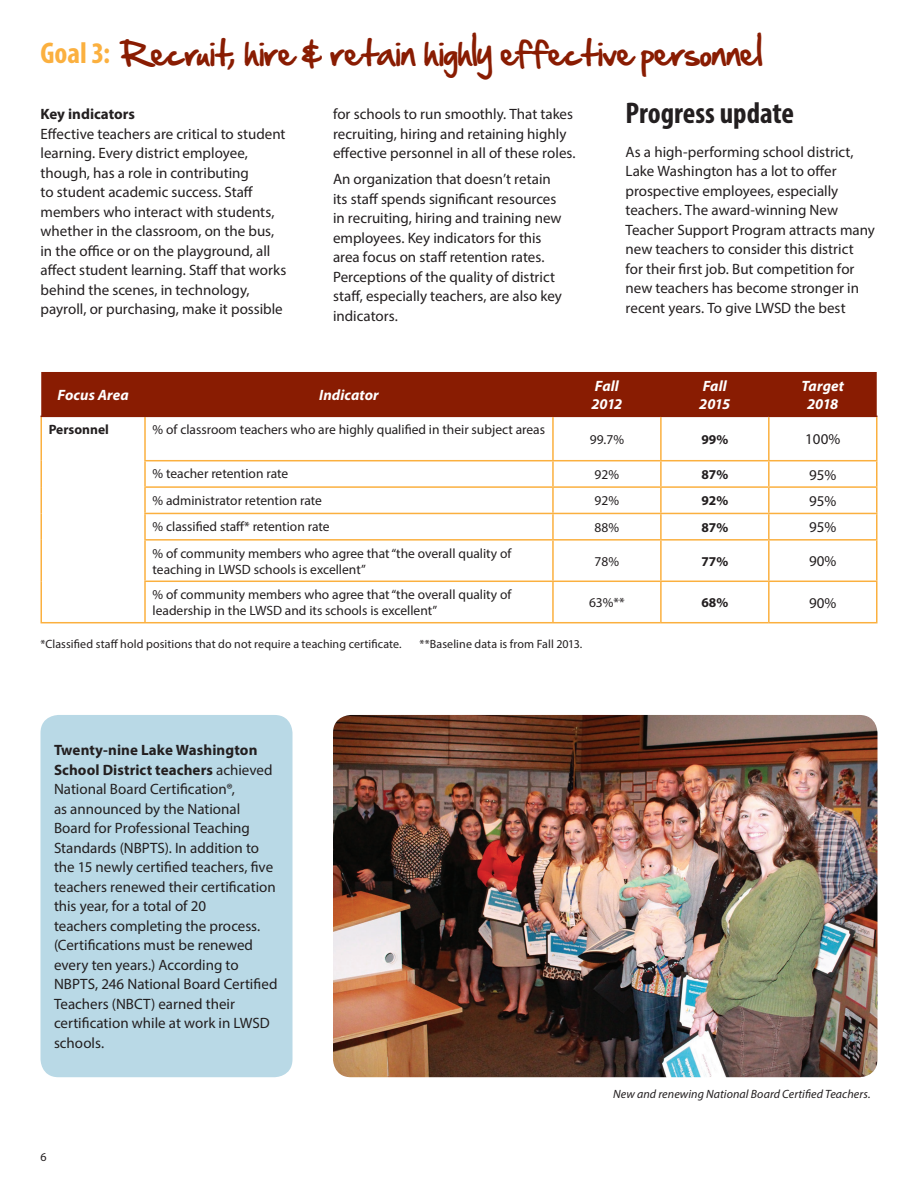
<style>
.page{position:relative;width:918px;height:1188px;background:#fff}
.page>*{position:absolute;margin:0;border:0;box-sizing:border-box;transform-origin:0 0}
.Goals_Header{font:30px "Handof Sean";letter-spacing:-.01em;color:#891c02}
.strategic_goals_page{font:700 condensed 30px "Myriad Pro";color:#231f20}
.body{font:15px/19.5px "Myriad Pro";color:#231f20}
.Objectives___Strateg{font:italic 700 15px/18px "Myriad Pro";letter-spacing:.005em;color:#fff}
.bold_subheads_10_pt{font:700 15px "Myriad Pro";color:#231f20}
.Table_Basic_Paragrap{font:13.5px/16.2px "Myriad Pro";color:#231f20}
.Table_Basic_Paragrap-2{font:700 13.5px "Myriad Pro";color:#231f20}
.bold_subheads_9_pt{font:700 13.5px "Myriad Pro";color:#231f20}
.body-2{font:12px "Myriad Pro";letter-spacing:.005em;color:#231f20}
.t1{font:italic 12px "Myriad Pro";letter-spacing:.01em;color:#231f20}
.s1{font-family:"Myriad Pro";font-weight:700;font-stretch:condensed;color:#fbb03f}
.s2{font-weight:700}
</style>
<div class="page">
<div style="left:41px;top:372px;width:836px;height:44px;background:#891c02"></div>
<hr style="left:144px;top:581px;width:409px;height:1px;background:#fbb03f">
<hr style="left:145px;top:622px;width:408px;height:1px;background:#fbb03f">
<hr style="left:553px;top:581px;width:108px;height:1px;background:#fbb03f">
<hr style="left:661px;top:581px;width:108px;height:1px;background:#fbb03f">
<hr style="left:553px;top:622px;width:108px;height:1px;background:#fbb03f">
<hr style="left:661px;top:622px;width:108px;height:1px;background:#fbb03f">
<hr style="left:769px;top:581px;width:108px;height:1px;background:#fbb03f">
<hr style="left:769px;top:622px;width:108px;height:1px;background:#fbb03f">
<hr style="left:40px;top:417px;width:2px;height:44px;background:#fbb03f">
<hr style="left:144px;top:417px;width:2px;height:43px;background:#fbb03f">
<hr style="left:40px;top:461px;width:2px;height:26px;background:#fbb03f">
<hr style="left:144px;top:461px;width:2px;height:25px;background:#fbb03f">
<hr style="left:40px;top:487px;width:2px;height:26px;background:#fbb03f">
<hr style="left:144px;top:488px;width:2px;height:25px;background:#fbb03f">
<hr style="left:40px;top:513px;width:2px;height:27px;background:#fbb03f">
<hr style="left:144px;top:514px;width:2px;height:25px;background:#fbb03f">
<hr style="left:40px;top:540px;width:2px;height:41px;background:#fbb03f">
<hr style="left:144px;top:541px;width:2px;height:40px;background:#fbb03f">
<hr style="left:40px;top:581px;width:2px;height:41px;background:#fbb03f">
<hr style="left:144px;top:582px;width:2px;height:40px;background:#fbb03f">
<hr style="left:40px;top:622px;width:105px;height:1px;background:#fbb03f">
<hr style="left:40px;top:416px;width:105px;height:1px;background:#891c02">
<hr style="left:145px;top:416px;width:408px;height:1px;background:#891c02">
<hr style="left:553px;top:416px;width:108px;height:1px;background:#891c02">
<hr style="left:661px;top:416px;width:108px;height:1px;background:#891c02">
<hr style="left:769px;top:416px;width:108px;height:1px;background:#891c02">
<hr style="left:552px;top:417px;width:2px;height:43px;background:#fbb03f">
<hr style="left:660px;top:417px;width:2px;height:43px;background:#fbb03f">
<hr style="left:768px;top:417px;width:2px;height:43px;background:#fbb03f">
<hr style="left:876px;top:417px;width:2px;height:43px;background:#fbb03f">
<hr style="left:144px;top:460px;width:409px;height:1px;background:#fbb03f">
<hr style="left:553px;top:460px;width:108px;height:1px;background:#fbb03f">
<hr style="left:552px;top:461px;width:2px;height:25px;background:#fbb03f">
<hr style="left:661px;top:460px;width:108px;height:1px;background:#fbb03f">
<hr style="left:660px;top:461px;width:2px;height:25px;background:#fbb03f">
<hr style="left:769px;top:460px;width:108px;height:1px;background:#fbb03f">
<hr style="left:768px;top:461px;width:2px;height:25px;background:#fbb03f">
<hr style="left:876px;top:461px;width:2px;height:25px;background:#fbb03f">
<hr style="left:144px;top:486px;width:409px;height:2px;background:#fbb03f">
<hr style="left:553px;top:486px;width:108px;height:2px;background:#fbb03f">
<hr style="left:552px;top:488px;width:2px;height:25px;background:#fbb03f">
<hr style="left:661px;top:486px;width:108px;height:2px;background:#fbb03f">
<hr style="left:660px;top:488px;width:2px;height:25px;background:#fbb03f">
<hr style="left:769px;top:486px;width:108px;height:2px;background:#fbb03f">
<hr style="left:768px;top:488px;width:2px;height:25px;background:#fbb03f">
<hr style="left:876px;top:488px;width:2px;height:25px;background:#fbb03f">
<hr style="left:144px;top:513px;width:409px;height:1px;background:#fbb03f">
<hr style="left:553px;top:513px;width:108px;height:1px;background:#fbb03f">
<hr style="left:552px;top:514px;width:2px;height:25px;background:#fbb03f">
<hr style="left:661px;top:513px;width:108px;height:1px;background:#fbb03f">
<hr style="left:660px;top:514px;width:2px;height:25px;background:#fbb03f">
<hr style="left:769px;top:513px;width:108px;height:1px;background:#fbb03f">
<hr style="left:768px;top:514px;width:2px;height:25px;background:#fbb03f">
<hr style="left:876px;top:514px;width:2px;height:25px;background:#fbb03f">
<hr style="left:144px;top:539px;width:409px;height:2px;background:#fbb03f">
<hr style="left:553px;top:539px;width:108px;height:2px;background:#fbb03f">
<hr style="left:552px;top:541px;width:2px;height:40px;background:#fbb03f">
<hr style="left:661px;top:539px;width:108px;height:2px;background:#fbb03f">
<hr style="left:660px;top:541px;width:2px;height:40px;background:#fbb03f">
<hr style="left:769px;top:539px;width:108px;height:2px;background:#fbb03f">
<hr style="left:768px;top:541px;width:2px;height:40px;background:#fbb03f">
<hr style="left:876px;top:541px;width:2px;height:40px;background:#fbb03f">
<hr style="left:552px;top:582px;width:2px;height:40px;background:#fbb03f">
<hr style="left:660px;top:582px;width:2px;height:40px;background:#fbb03f">
<hr style="left:768px;top:582px;width:2px;height:40px;background:#fbb03f">
<hr style="left:876px;top:582px;width:2px;height:40px;background:#fbb03f">
<div style="left:40px;top:715px;width:252px;height:362px;background:#b9d9e6;border-radius:18px"></div>
<img style="left:333px;top:715px;width:545px;height:362px">
<p class="Goals_Header" style="left:40px;top:32px;width:724px"><span class="s1">Goal 3:</span> Recruit, hire &amp; retain highly effective personnel</p>
<p class="bold_subheads_10_pt" style="left:40px;top:104px;width:96px">Key indicators</p>
<p class="body" style="left:40px;top:124px;width:247px">Effective teachers are critical to student learning. Every district employee, though, has a role in contributing<br>to student academic success. Staff members who interact with students, whether in the classroom, on the bus, in the office or on the playground, all affect student learning. Staff that works behind the scenes, in technology, payroll, or purchasing, make it possible</p>
<p class="strategic_goals_page" style="left:626px;top:94px;width:170px">Progress update</p>
<p class="body" style="left:626px;top:142px;width:251px">As a high-performing school district, Lake Washington has a lot to offer prospective employees, especially teachers. The award-winning New Teacher Support Program attracts many new teachers to consider this district for their first job. But competition for new teachers has become stronger in recent years. To give LWSD the best</p>
<p class="body" style="left:333px;top:104px;width:244px">for schools to run smoothly. That takes recruiting, hiring and retaining highly effective personnel in all of these roles.</p>
<p class="body" style="left:333px;top:169px;width:230px">An organization that doesn’t retain its staff spends significant resources in recruiting, hiring and training new employees. Key indicators for this area focus on staff retention rates.<br>Perceptions of the quality of district staff, especially teachers, are also key indicators.</p>
<p class="Objectives___Strateg" style="left:58px;top:385px;width:73px">Focus Area</p>
<p class="Objectives___Strateg" style="left:319px;top:385px;width:61px">Indicator</p>
<p class="Objectives___Strateg" style="left:591px;top:376px;width:33px">Fall<br>2012</p>
<p class="Objectives___Strateg" style="left:703px;top:376px;width:26px">Fall</p>
<p class="Objectives___Strateg" style="left:699px;top:394px;width:33px">2015</p>
<p class="Objectives___Strateg" style="left:802px;top:376px;width:44px">Target</p>
<p class="Objectives___Strateg" style="left:807px;top:394px;width:33px">2018</p>
<p class="bold_subheads_9_pt" style="left:49px;top:421px;width:62px">Personnel</p>
<p class="Table_Basic_Paragrap" style="left:153px;top:421px;width:394px">% of classroom teachers who are highly qualified in their subject areas</p>
<p class="Table_Basic_Paragrap" style="left:590px;top:431px;width:36px">99.7%</p>
<p class="Table_Basic_Paragrap-2" style="left:701px;top:430px;width:28px">99%</p>
<p class="body" style="left:805px;top:429px;width:36px">100%</p>
<p class="Table_Basic_Paragrap" style="left:153px;top:466px;width:137px">% teacher retention rate</p>
<p class="Table_Basic_Paragrap" style="left:595px;top:466px;width:26px">92%</p>
<p class="Table_Basic_Paragrap-2" style="left:701px;top:466px;width:28px">87%</p>
<p class="body" style="left:809px;top:465px;width:29px">95%</p>
<p class="Table_Basic_Paragrap" style="left:153px;top:492px;width:171px">% administrator retention rate</p>
<p class="Table_Basic_Paragrap" style="left:595px;top:492px;width:26px">92%</p>
<p class="Table_Basic_Paragrap-2" style="left:701px;top:492px;width:28px">92%</p>
<p class="body" style="left:809px;top:491px;width:29px">95%</p>
<p class="Table_Basic_Paragrap" style="left:153px;top:518px;width:179px">% classified staff* retention rate</p>
<p class="Table_Basic_Paragrap" style="left:595px;top:519px;width:26px">88%</p>
<p class="Table_Basic_Paragrap-2" style="left:701px;top:518px;width:28px">87%</p>
<p class="body" style="left:809px;top:517px;width:29px">95%</p>
<p class="Table_Basic_Paragrap" style="left:153px;top:545px;width:360px">% of community members who agree that “the overall quality of teaching in LWSD schools is excellent”</p>
<p class="Table_Basic_Paragrap" style="left:595px;top:553px;width:26px">78%</p>
<p class="Table_Basic_Paragrap-2" style="left:701px;top:552px;width:28px">77%</p>
<p class="body" style="left:809px;top:551px;width:29px">90%</p>
<p class="Table_Basic_Paragrap" style="left:153px;top:586px;width:360px">% of community members who agree that “the overall quality of leadership in the LWSD and its schools is excellent”</p>
<p class="Table_Basic_Paragrap" style="left:589px;top:594px;width:37px">63%**</p>
<p class="Table_Basic_Paragrap-2" style="left:701px;top:594px;width:28px">68%</p>
<p class="body" style="left:809px;top:593px;width:29px">90%</p>
<p class="body-2" style="left:40px;top:636px;width:363px">*Classified staff hold positions that do not require a teaching certificate.</p>
<p class="body-2" style="left:420px;top:636px;width:164px">**Baseline data is from Fall 2013.</p>
<p class="body" style="left:54px;top:740px;width:225px"><span class="s2">Twenty-nine Lake Washington<br>School District teachers</span> achieved<br>National Board Certification®,<br>as announced by the National<br>Board for Professional Teaching<br>Standards (NBPTS). In addition to the 15 newly certified teachers, five teachers renewed their certification this year, for a total of 20<br>teachers completing the process. (Certifications must be renewed every ten years.) According to<br>NBPTS, 246 National Board Certified<br>Teachers (NBCT) earned their certification while at work in LWSD schools.</p>
<p class="body-2" style="left:40px;top:1150px;width:8px">6</p>
<p class="t1" style="left:613px;top:1087px;width:259px">New and renewing National Board Certified Teachers.</p>
</div>
